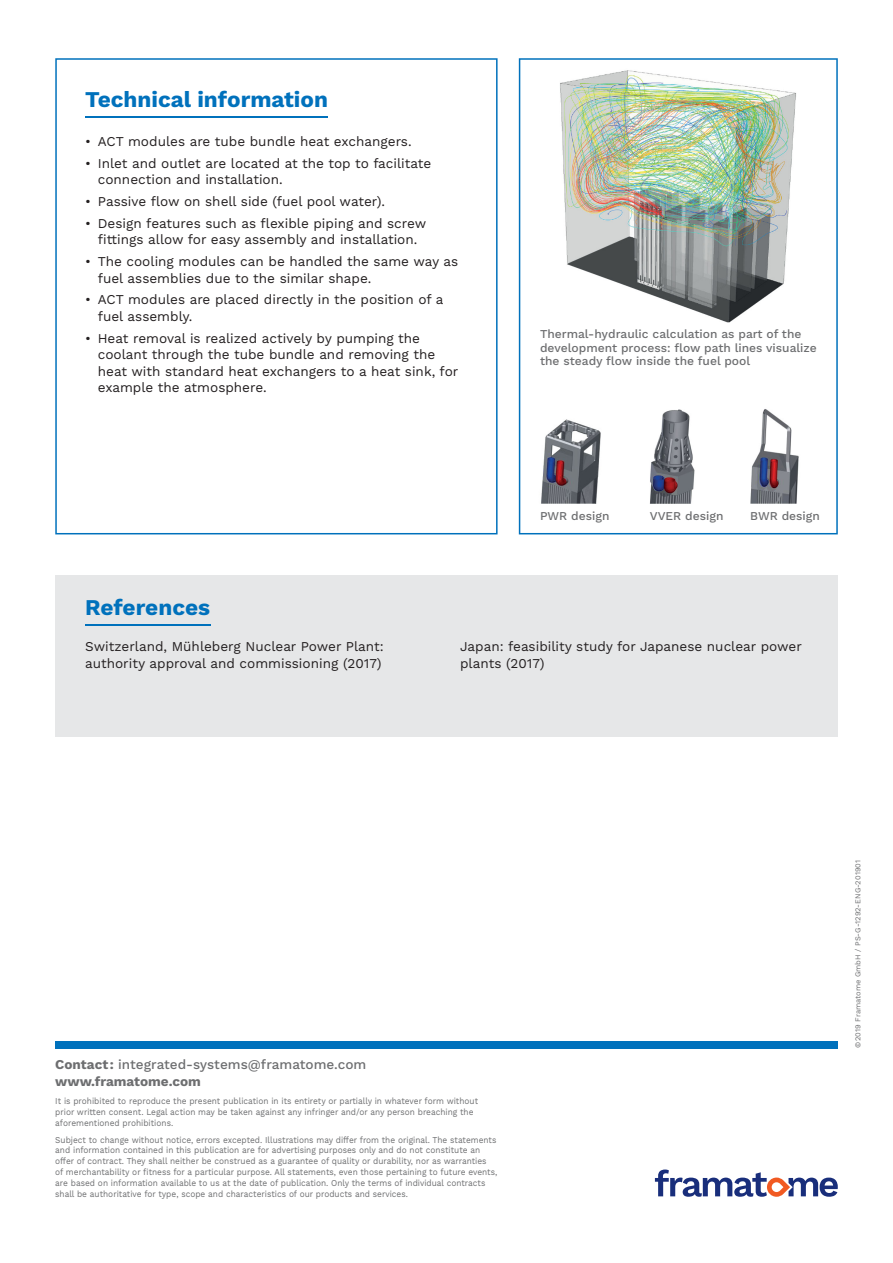
<style>
.page{position:relative;width:893px;height:1263px;background:#fff}
.page>*{position:absolute;margin:0;border:0;box-sizing:border-box;transform-origin:0 0}
.t1{font:700 22.5px "Work Sans";color:#0071bc}
.t2{font:13.5px/16.5px "Work Sans";color:#231f20}
.t3{font:500 13.5px/16.5px "Work Sans";color:#6d6e70}
.t4{font:500 12px/13.5px "Work Sans";color:#6d6e70}
.t5{font:9px/10.8px "Work Sans";color:#6d6e70;scale:.92 1}
.t6{font:7.5px "Work Sans";color:#6d6e70}
.s1{font-weight:700}
</style>
<div class="page">
<img style="left:519px;top:58px;width:319px;height:476px">
<div style="left:55px;top:575px;width:783px;height:161px;background:#e6e7e8"></div>
<img style="left:537px;top:417px;width:64px;height:87px">
<img style="left:648px;top:408px;width:47px;height:96px">
<img style="left:750px;top:408px;width:50px;height:96px">
<div style="left:55px;top:1041px;width:783px;height:7px;background:#0071bc"></div>
<svg style="left:655px;top:1170px;width:183px;height:27px"></svg>
<svg style="left:55px;top:58px;width:442px;height:476px"></svg>
<hr style="left:85px;top:117px;width:243px;height:1px;background:#0071bc">
<hr style="left:85px;top:624px;width:125px;height:2px;background:#0071bc">
<h1 class="t1" style="left:85px;top:91px;width:244px">Technical information</h1>
<h2 class="t2" style="left:85px;top:134px;width:328px">• ACT modules are tube bundle heat exchangers.</h2>
<h2 class="t2" style="left:98px;top:156px;width:335px;text-indent:-13px">• Inlet and outlet are located at the top to facilitate connection and installation.</h2>
<h2 class="t2" style="left:85px;top:194px;width:302px">• Passive flow on shell side (fuel pool water).</h2>
<h2 class="t2" style="left:85px;top:216px;width:343px;text-align:center">• Design features such as flexible piping and screw fittings allow for easy assembly and installation.</h2>
<h2 class="t2" style="left:98px;top:254px;width:362px;text-indent:-13px">• The cooling modules can be handled the same way as fuel assemblies due to the similar shape.</h2>
<h2 class="t2" style="left:98px;top:293px;width:347px;text-indent:-13px">• ACT modules are placed directly in the position of a fuel assembly.</h2>
<h2 class="t2" style="left:98px;top:331px;width:362px;text-indent:-13px">• Heat removal is realized actively by pumping the coolant through the tube bundle and removing the heat with standard heat exchangers to a heat sink, for example the atmosphere.</h2>
<h3 class="t4" style="left:540px;top:328px;width:278px">Thermal-hydraulic calculation as part of the development process: flow path lines visualize the steady flow inside the fuel pool</h3>
<h3 class="t4" style="left:540px;top:510px;width:71px">PWR design</h3>
<h3 class="t4" style="left:650px;top:510px;width:75px">VVER design</h3>
<h3 class="t4" style="left:750px;top:510px;width:71px">BWR design</h3>
<h1 class="t1" style="left:85px;top:599px;width:127px">References</h1>
<h2 class="t2" style="left:85px;top:639px;width:300px">Switzerland, Mühleberg Nuclear Power Plant: authority approval and commissioning (2017)</h2>
<h2 class="t2" style="left:460px;top:639px;width:343px">Japan: feasibility study for Japanese nuclear power plants (2017)</h2>
<h2 class="t3" style="left:55px;top:1058px;width:313px"><span class="s1">Contact :</span> integrated-systems@framatome.com <span class="s1">www.framatome.com</span></h2>
<p class="t5" style="left:55px;top:1097px;width:461px">It is prohibited to reproduce the present publication in its entirety or partially in whatever form without prior written consent. Legal action may be taken against any infringer and/or any person breaching the aforementioned prohibitions.</p>
<p class="t5" style="left:55px;top:1135px;width:482px">Subject to change without notice, errors excepted. Illustrations may differ from the original. The statements and information contained in this publication are for advertising purposes only and do not constitute an offer of contract. They shall neither be construed as a guarantee of quality or durability, nor as warranties<br>of merchantability or fitness for a particular purpose. All statements, even those pertaining to future events, are based on information available to us at the date of publication. Only the terms of individual contracts shall be authoritative for type, scope and characteristics of our products and services.</p>
<p class="t6" style="left:855px;top:1048px;width:190px;rotate:-90deg">© 2019 Framatome GmbH / PS-G-1292-ENG-201901</p>
</div>
